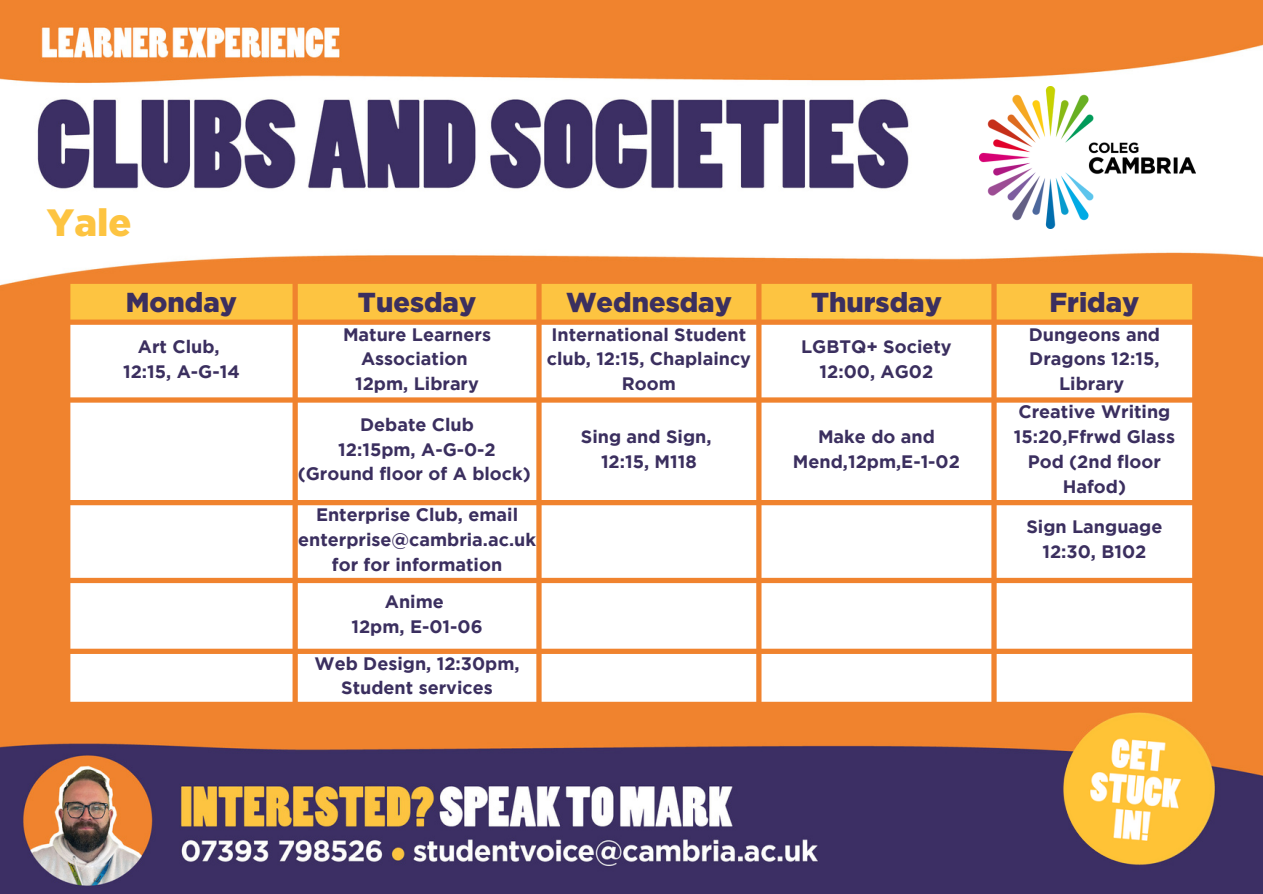
<style>
.page{position:relative;width:1263px;height:894px;background:#fff}
.page>*{position:absolute;margin:0;border:0;box-sizing:border-box;transform-origin:0 0}
.t1{font:900 37.95px "Gotham";color:#fdc441}
.t2{font:900 27.45px "Gotham";color:#3b2f5f}
.t3{font:700 18px/24.8px "Gotham";color:#3b2f5f;text-align:center}
</style>
<div class="page">
<img style="left:0;top:0;width:1263px;height:893px">
<div style="left:70px;top:284px;width:1122px;height:35px;background:#fdc441"></div>
<svg style="left:70px;top:325px;width:1122px;height:376px"></svg>
<img style="left:979px;top:87px;width:216px;height:141px">
<img style="left:1063px;top:714px;width:149px;height:149px">
<h1 class="t1" style="left:47px;top:201px;width:86px">Yale</h1>
<h2 class="t2" style="left:126px;top:286px;width:113px">Monday</h2>
<h2 class="t2" style="left:358px;top:286px;width:120px">Tuesday</h2>
<h2 class="t2" style="left:566px;top:286px;width:167px">Wednesday</h2>
<h2 class="t2" style="left:811px;top:286px;width:132px">Thursday</h2>
<h2 class="t2" style="left:1049px;top:286px;width:91px">Friday</h2>
<p class="t3" style="left:123px;top:335px;width:118px">Art Club,<br>12:15, A-G-14</p>
<p class="t3" style="left:343px;top:323px;width:150px">Mature Learners<br>Association<br>12pm, Library</p>
<p class="t3" style="left:547px;top:323px;width:206px">International Student club, 12:15, Chaplaincy<br>Room</p>
<p class="t3" style="left:1029px;top:323px;width:133px">Dungeons and<br>Dragons 12:15,<br>Library</p>
<p class="t3" style="left:801px;top:335px;width:152px">LGBTQ+ Society<br>12:00, AG02</p>
<p class="t3" style="left:298px;top:413px;width:234px">Debate Club<br>12:15pm, A-G-0-2 (Ground floor of A block)</p>
<p class="t3" style="left:298px;top:503px;width:239px">Enterprise Club, email enterprise@cambria.ac.uk for for information</p>
<p class="t3" style="left:351px;top:590px;width:133px">Anime<br>12pm, E-01-06</p>
<p class="t3" style="left:315px;top:652px;width:207px">Web Design, 12:30pm,<br>Student services</p>
<p class="t3" style="left:581px;top:425px;width:132px">Sing and Sign,<br>12:15, M118</p>
<p class="t3" style="left:793px;top:425px;width:169px">Make do and<br>Mend,12pm,E-1-02</p>
<p class="t3" style="left:1014px;top:401px;width:163px">Creative Writing<br>15:20,Ffrwd Glass<br>Pod (2nd floor<br>Hafod)</p>
<p class="t3" style="left:1026px;top:515px;width:137px">Sign Language<br>12:30, B102</p>
</div>
